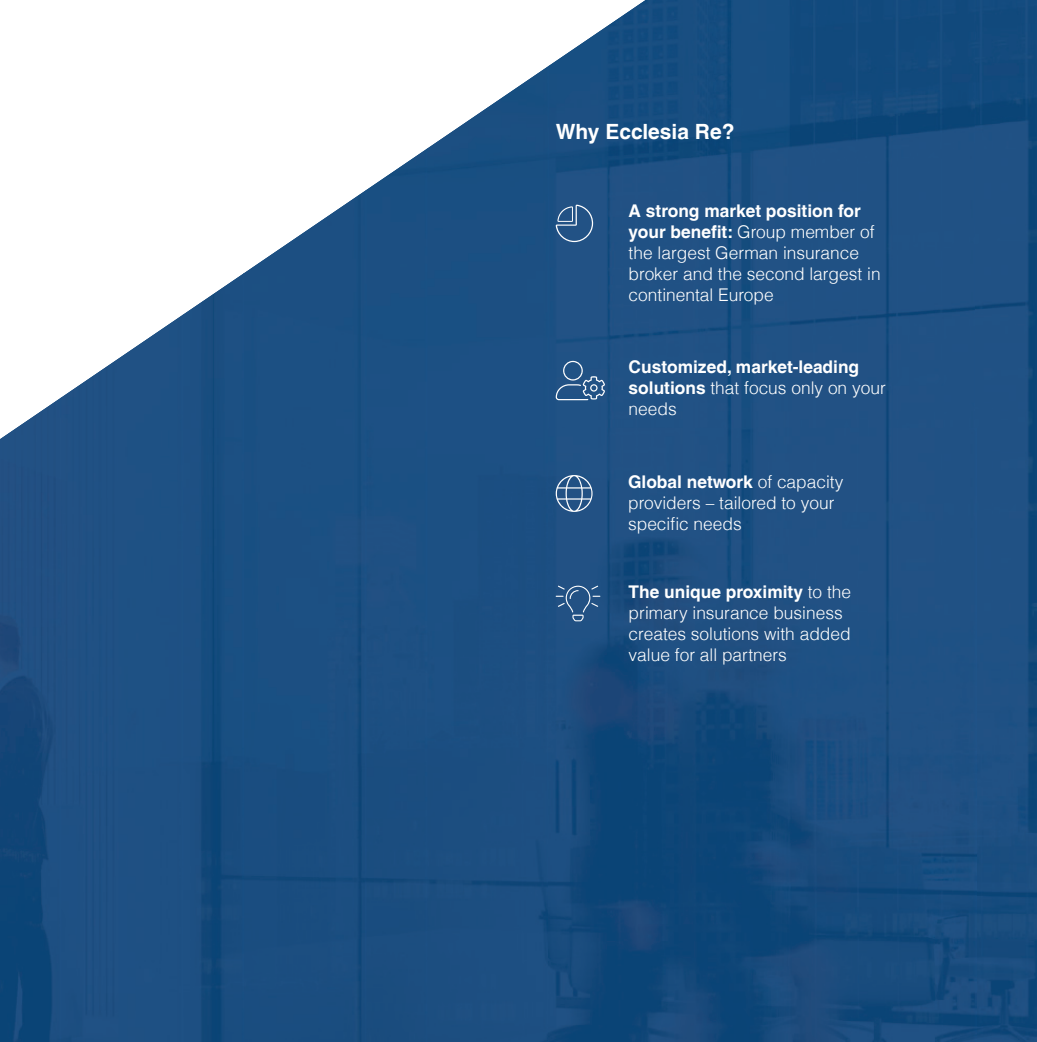
<style>
.page{position:relative;width:1037px;height:1042px;background:#fff}
.page>*{position:absolute;margin:0;border:0;box-sizing:border-box;transform-origin:0 0}
.t1{font:700 21px "Helvetica LT";color:#fff}
.t2{font:300 17.5px/21px "Helvetica LT";color:#fff}
.t3{font:700 17.5px/21px "Helvetica LT";color:#fff}
.s1{font-weight:700}
.s2{font-weight:300}
</style>
<div class="page">
<img style="left:549px;top:0;width:488px;height:1042px">
<div style="left:427px;top:65px;width:122px;height:977px;background:#1c4f82"></div>
<div style="left:366px;top:148px;width:61px;height:894px;background:#1c4f82"></div>
<div style="left:244px;top:190px;width:123px;height:852px;background:#1c4f82"></div>
<img style="left:183px;top:273px;width:61px;height:769px">
<div style="left:61px;top:314px;width:122px;height:728px;background:#1e5084"></div>
<img style="left:0;top:397px;width:61px;height:645px">
<svg style="left:556px;top:475px;width:36px;height:37px"></svg>
<svg style="left:555px;top:205px;width:38px;height:37px"></svg>
<svg style="left:556px;top:361px;width:49px;height:39px;background:#406a96"></svg>
<svg style="left:556px;top:585px;width:44px;height:36px;background:#396390"></svg>
<p class="t1" style="left:556px;top:119px;width:180px">Why Ecclesia Re?</p>
<p class="t2" style="left:629px;top:200px;width:253px"><span class="s1">A strong market position for your benefit:</span> Group member of the largest German insurance broker and the second largest in continental Europe</p>
<p class="t3" style="left:629px;top:356px;width:259px">Customized, market-leading solutions <span class="s2">that focus only on your needs</span></p>
<p class="t2" style="left:628px;top:471px;width:217px"><span class="s1">Global network</span> of capacity providers – tailored to your specific needs</p>
<p class="t2" style="left:629px;top:581px;width:224px"><span class="s1">The unique proximity</span> to the primary insurance business creates solutions with added value for all partners</p>
</div>
